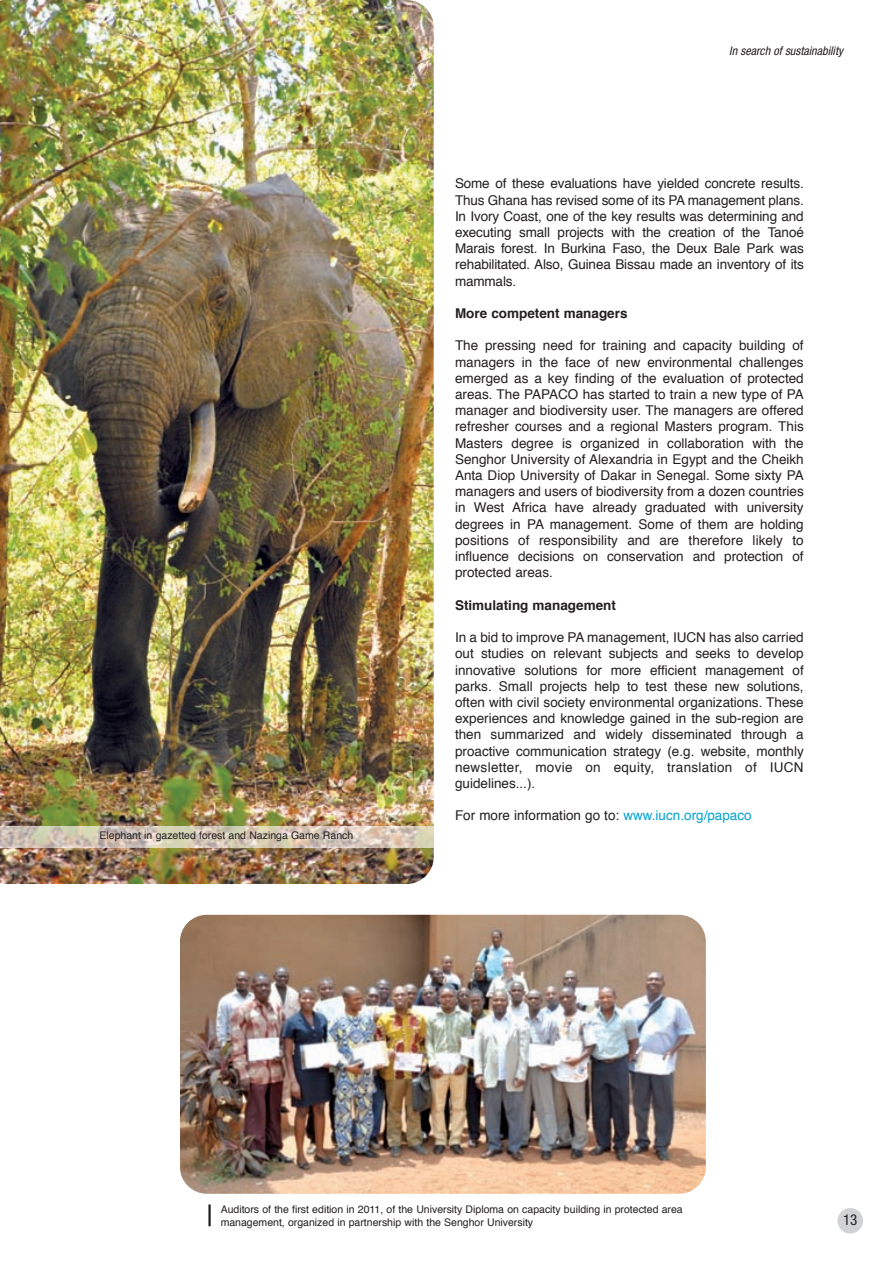
<style>
.page{position:relative;width:893px;height:1263px;background:#fff}
.page>*{position:absolute;margin:0;border:0;box-sizing:border-box;transform-origin:0 0}
.t1{font:condensed 15px "Helvetica Neue";color:#231f20}
.t2{font:13.5px/16.2px "Helvetica";color:#231f20;text-align:justify}
.t3{font:700 13.5px "Helvetica";color:#231f20}
.t4{font:italic condensed 12px "Helvetica Neue";color:#231f20}
.t5{font:10.5px/12.6px "Helvetica";color:#231f20}
.s1{color:#00a2d1}
</style>
<div class="page">
<div style="left:837px;top:1208px;width:26px;height:25px;background:#d1d2d4;border-radius:50%"></div>
<img style="left:0;top:0;width:434px;height:884px">
<img style="left:181px;top:915px;width:525px;height:279px;border-radius:27px">
<hr style="left:208px;top:1204px;width:3px;height:22px;background:#231f20">
<img style="left:0;top:827px;width:434px;height:20px">
<p class="t4" style="left:729px;top:46px;width:115px">In search of sustainability</p>
<p class="t5" style="left:100px;top:830px;width:255px">Elephant in gazetted forest and Nazinga Game Ranch</p>
<p class="t2" style="left:455px;top:177px;width:350px">Some of these evaluations have yielded concrete results.<br>Thus Ghana has revised some of its PA management plans.<br>In Ivory Coast, one of the key results was determining and executing small projects with the creation of the Tanoé Marais forest. In Burkina Faso, the Deux Bale Park was rehabilitated. Also, Guinea Bissau made an inventory of its mammals.</p>
<p class="t3" style="left:455px;top:308px;width:174px">More competent managers</p>
<p class="t2" style="left:455px;top:339px;width:350px">The pressing need for training and capacity building of managers in the face of new environmental challenges emerged as a key finding of the evaluation of protected areas. The PAPACO has started to train a new type of PA manager and biodiversity user. The managers are offered refresher courses and a regional Masters program. This Masters degree is organized in collaboration with the Senghor University of Alexandria in Egypt and the Cheikh Anta Diop University of Dakar in Senegal. Some sixty PA managers and users of biodiversity from a dozen countries in West Africa have already graduated with university degrees in PA management. Some of them are holding positions of responsibility and are therefore likely to influence decisions on conservation and protection of protected areas.</p>
<p class="t3" style="left:455px;top:599px;width:162px">Stimulating management</p>
<p class="t2" style="left:455px;top:630px;width:350px">In a bid to improve PA management, IUCN has also carried out studies on relevant subjects and seeks to develop innovative solutions for more efficient management of parks. Small projects help to test these new solutions, often with civil society environmental organizations. These experiences and knowledge gained in the sub-region are then summarized and widely disseminated through a proactive communication strategy (e.g. website, monthly newsletter, movie on equity, translation of IUCN guidelines...).</p>
<p class="t2" style="left:455px;top:808px;width:298px">For more information go to: <span class="s1">www.iucn.org/papaco</span></p>
<p class="t5" style="left:221px;top:1204px;width:464px">Auditors of the first edition in 2011, of the University Diploma on capacity building in protected area management, organized in partnership with the Senghor University</p>
<p class="t1" style="left:843px;top:1214px;width:16px">13</p>
</div>
